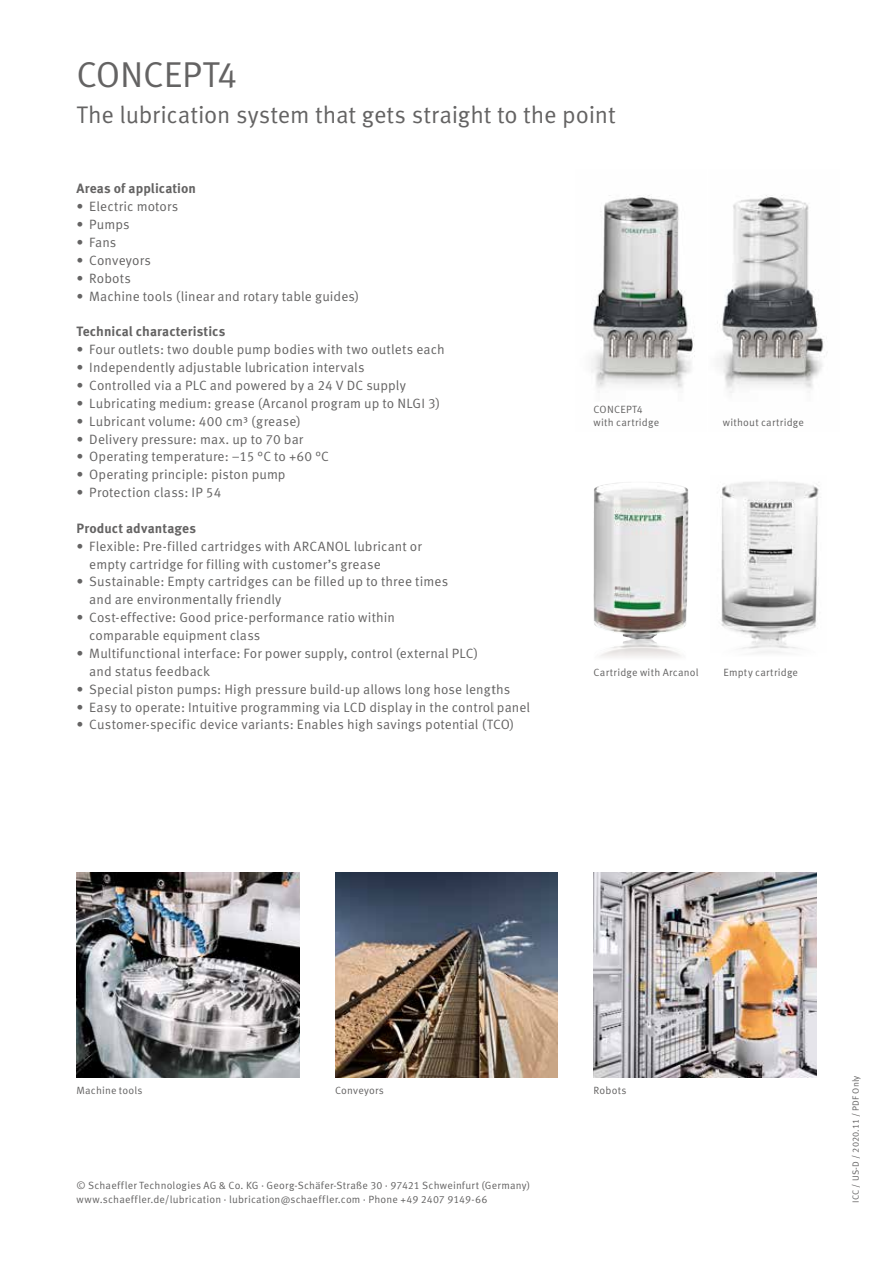
<style>
.page{position:relative;width:893px;height:1263px;background:#fff}
.page>*{position:absolute;margin:0;border:0;box-sizing:border-box;transform-origin:0 0}
.t1{font:36px "Schaeffler Meta";letter-spacing:-.005em;color:#646363}
.t2{font:24px "Schaeffler Meta";letter-spacing:-.005em;color:#646363}
.t3{font:13.5px/17.9px "Schaeffler Meta";letter-spacing:.005em;color:#646363}
.t4{font:700 13.5px "Schaeffler Meta";letter-spacing:.005em;color:#646363}
.t5{font:10.5px/13.5px "Schaeffler Meta";letter-spacing:.02em;color:#646363}
.t6{font:9px "Schaeffler Meta";letter-spacing:.02em;color:#646363}
</style>
<div class="page">
<img style="left:77px;top:872px;width:222px;height:205px">
<img style="left:594px;top:872px;width:222px;height:205px">
<img style="left:335px;top:872px;width:223px;height:205px">
<img style="left:591px;top:195px;width:104px;height:193px">
<img style="left:717px;top:195px;width:111px;height:198px">
<img style="left:593px;top:482px;width:65px;height:156px">
<img style="left:600px;top:638px;width:81px;height:20px">
<img style="left:720px;top:482px;width:99px;height:144px">
<img style="left:723px;top:626px;width:93px;height:27px">
<h1 class="t1" style="left:77px;top:53px;width:163px">CONCEPT4</h1>
<h2 class="t2" style="left:77px;top:100px;width:541px">The lubrication system that gets straight to the point</h2>
<p class="t4" style="left:77px;top:180px;width:121px">Areas of application</p>
<p class="t3" style="left:77px;top:198px;width:103px">• Electric motors</p>
<p class="t3" style="left:77px;top:216px;width:55px">• Pumps</p>
<p class="t3" style="left:77px;top:234px;width:41px">• Fans</p>
<p class="t3" style="left:77px;top:251px;width:76px">• Conveyors</p>
<p class="t3" style="left:77px;top:269px;width:56px">• Robots</p>
<p class="t3" style="left:77px;top:287px;width:284px">• Machine tools (linear and rotary table guides)</p>
<p class="t4" style="left:77px;top:323px;width:150px">Technical characteristics</p>
<p class="t3" style="left:77px;top:341px;width:370px">• Four outlets: two double pump bodies with two outlets each</p>
<p class="t3" style="left:77px;top:359px;width:290px">• Independently adjustable lubrication intervals</p>
<p class="t3" style="left:77px;top:377px;width:331px">• Controlled via a PLC and powered by a 24 V DC supply</p>
<p class="t3" style="left:77px;top:394px;width:365px">• Lubricating medium: grease (Arcanol program up to NLGI 3)</p>
<p class="t3" style="left:77px;top:412px;width:226px">• Lubricant volume: 400 cm3 (grease)</p>
<p class="t3" style="left:77px;top:430px;width:228px">• Delivery pressure: max. up to 70 bar</p>
<p class="t3" style="left:77px;top:448px;width:254px">• Operating temperature: −15 °C to +60 °C</p>
<p class="t3" style="left:77px;top:466px;width:211px">• Operating principle: piston pump</p>
<p class="t3" style="left:77px;top:484px;width:146px">• Protection class: IP 54</p>
<p class="t4" style="left:77px;top:520px;width:121px">Product advantages</p>
<p class="t3" style="left:89px;top:537px;width:334px;text-indent:-13px">• Flexible: Pre-filled cartridges with ARCANOL lubricant or empty cartridge for filling with customer’s grease</p>
<p class="t3" style="left:89px;top:573px;width:360px;text-indent:-13px">• Sustainable: Empty cartridges can be filled up to three times and are environmentally friendly</p>
<p class="t3" style="left:89px;top:609px;width:307px;text-indent:-13px">• Cost-effective: Good price-performance ratio within comparable equipment class</p>
<p class="t3" style="left:89px;top:644px;width:390px;text-indent:-13px">• Multifunctional interface: For power supply, control (external PLC) and status feedback</p>
<p class="t3" style="left:77px;top:680px;width:435px">• Special piston pumps: High pressure build-up allows long hose lengths</p>
<p class="t3" style="left:77px;top:698px;width:455px">• Easy to operate: Intuitive programming via LCD display in the control panel</p>
<p class="t3" style="left:77px;top:716px;width:439px">• Customer-specific device variants: Enables high savings potential (TCO)</p>
<p class="t5" style="left:594px;top:402px;width:67px">CONCEPT4 with cartridge</p>
<p class="t5" style="left:723px;top:416px;width:83px">without cartridge</p>
<p class="t5" style="left:594px;top:665px;width:106px">Cartridge with Arcanol</p>
<p class="t5" style="left:723px;top:665px;width:76px">Empty cartridge</p>
<p class="t5" style="left:77px;top:1084px;width:68px">Machine tools</p>
<p class="t5" style="left:335px;top:1084px;width:50px">Conveyors</p>
<p class="t5" style="left:594px;top:1084px;width:34px">Robots</p>
<p class="t5" style="left:77px;top:1179px;width:455px">© Schaeffler Technologies AG &amp; Co. KG · Georg-Schäfer-Straße 30 · 97421 Schweinfurt (Germany) www.schaeffler.de/lubrication · lubrication@schaeffler.com · Phone +49 2407 9149-66</p>
<p class="t6" style="left:850px;top:1202px;width:129px;rotate:-90deg">ICC / US-D / 2020.11 / PDF Only</p>
</div>
